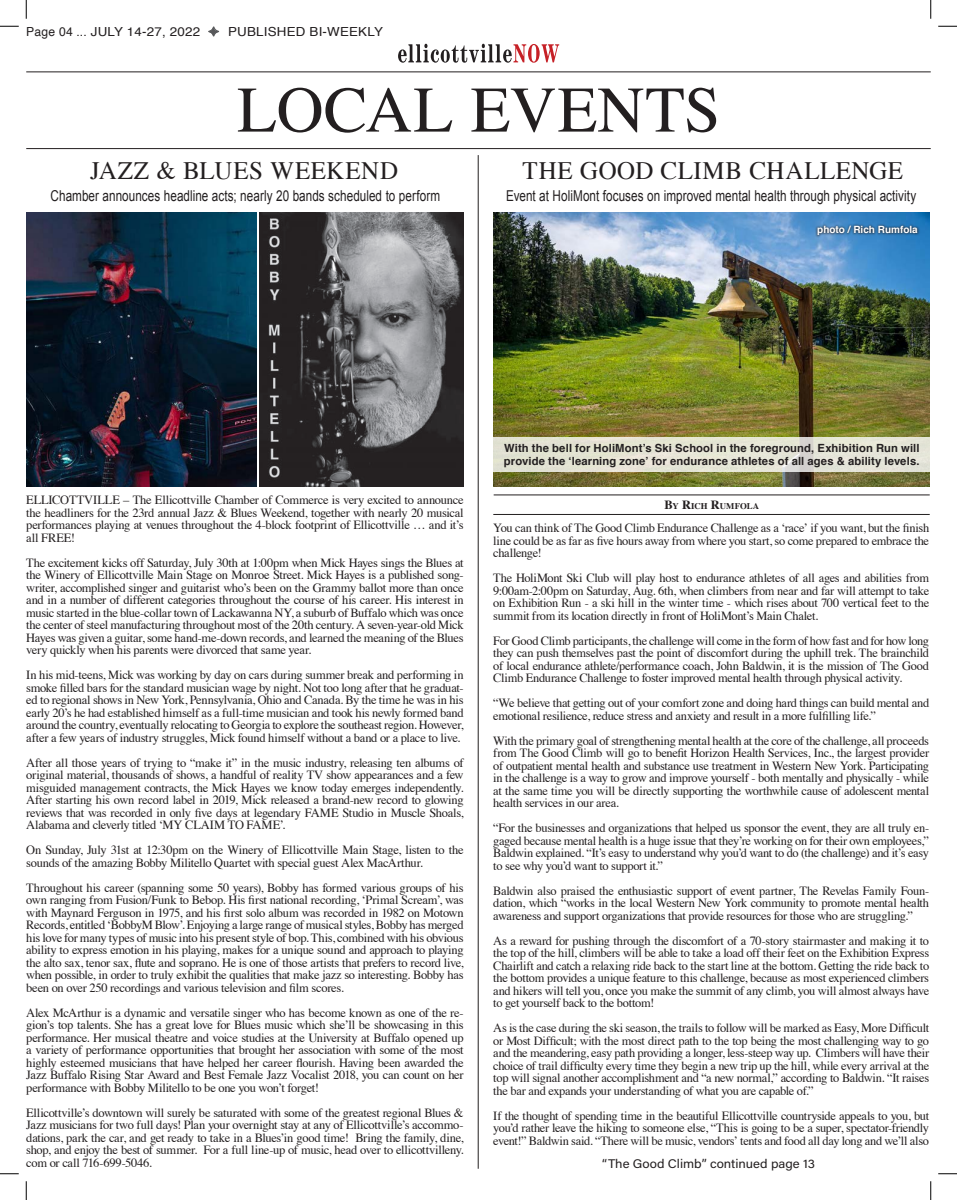
<style>
.page{position:relative;width:957px;height:1200px;background:#fff}
.page>*{position:absolute;margin:0;border:0;box-sizing:border-box;transform-origin:0 0}
.t1{font:65px "Times";color:#231f20}
.t2{font:25px "Times";letter-spacing:.02em;color:#231f20}
.t3{font:15px "Arial";letter-spacing:.005em;color:#231f20;scale:.78 1}
.t4{font:12.5px/12.5px "Times";letter-spacing:-.025em;color:#231f20;text-align:justify}
.t5{font:12.5px "Acumin Pro";color:#231f20;scale:1.05 1}
.t6{font:12.5px "Helvetica";letter-spacing:.015em;color:#231f20}
.t7{font:12.5px "Helvetica";letter-spacing:.015em;color:#231f20;scale:1.07 1}
.t8{font:700 11.25px/12.5px "Helvetica";letter-spacing:.01em;color:#231f20}
.t9{font:700 10px "Helvetica";color:#fff}
.t10{font:700 8.75px "Times";letter-spacing:.005em;color:#231f20}
.s1{font-size:12.5px}
</style>
<div class="page">
<svg style="left:398px;top:44px;width:161px;height:19px"></svg>
<hr style="left:26px;top:72px;width:905px;height:1px;background:#231f20">
<hr style="left:26px;top:148px;width:905px;height:1px;background:#231f20">
<hr style="left:478px;top:155px;width:1px;height:1014px;background:#231f20">
<img style="left:493px;top:213px;width:437px;height:273px">
<hr style="left:494px;top:495px;width:436px;height:1px;background:#231f20">
<hr style="left:493px;top:514px;width:437px;height:1px;background:#231f20">
<img style="left:26px;top:213px;width:230px;height:273px">
<img style="left:260px;top:213px;width:204px;height:273px">
<div style="left:815px;top:223px;width:105px;height:15px;background:#231f20;opacity:.75"></div>
<div style="left:494px;top:437px;width:436px;height:35px;background:#e5e4d5"></div>
<svg style="left:0;top:25px;width:19px;height:2px"></svg>
<svg style="left:938px;top:25px;width:19px;height:2px"></svg>
<svg style="left:0;top:1173px;width:19px;height:2px"></svg>
<svg style="left:938px;top:1173px;width:19px;height:2px"></svg>
<svg style="left:25px;top:0;width:2px;height:19px"></svg>
<svg style="left:25px;top:1181px;width:2px;height:19px"></svg>
<svg style="left:930px;top:0;width:2px;height:19px"></svg>
<svg style="left:930px;top:1181px;width:2px;height:19px"></svg>
<p class="t6" style="left:26px;top:22px;width:175px">Page 04 ... JULY 14-27, 2022</p>
<p class="t7" style="left:228px;top:22px;width:146px">PUBLISHED BI-WEEKLY</p>
<p class="t1" style="left:237px;top:49px;width:485px">LOCAL EVENTS</p>
<p class="t2" style="left:90px;top:147px;width:310px">JAZZ &amp; BLUES WEEKEND</p>
<p class="t2" style="left:523px;top:147px;width:382px">THE GOOD CLIMB CHALLENGE</p>
<p class="t3" style="left:51px;top:186px;width:501px">Chamber announces headline acts; nearly 20 bands scheduled to perform</p>
<p class="t3" style="left:506px;top:186px;width:527px">Event at HoliMont focuses on improved mental health through physical activity</p>
<p class="t9" style="left:817px;top:222px;width:102px">photo / Rich Rumfola</p>
<p class="t4" style="left:26px;top:492px;width:439px">ELLICOTTVILLE – The Ellicottville Chamber of Commerce is very excited to announce the headliners for the 23rd annual Jazz &amp; Blues Weekend, together with nearly 20 musical performances playing at venues throughout the 4-block footprint of Ellicottville … and it’s all FREE!</p>
<p class="t4" style="left:26px;top:555px;width:439px">The excitement kicks off Saturday, July 30th at 1:00pm when Mick Hayes sings the Blues at the Winery of Ellicottville Main Stage on Monroe Street. Mick Hayes is a published song&shy;writer, accomplished singer and guitarist who’s been on the Grammy ballot more than once and in a number of different categories throughout the course of his career. His interest in music started in the blue-collar town of Lackawanna NY, a suburb of Buffalo which was once the center of steel manufacturing throughout most of the 20th century. A seven-year-old Mick Hayes was given a guitar, some hand-me-down records, and learned the meaning of the Blues very quickly when his parents were divorced that same year.</p>
<p class="t4" style="left:26px;top:667px;width:439px">In his mid-teens, Mick was working by day on cars during summer break and performing in smoke filled bars for the standard musician wage by night. Not too long after that he graduat&shy;ed to regional shows in New York, Pennsylvania, Ohio and Canada. By the time he was in his early 20’s he had established himself as a full-time musician and took his newly formed band around the country, eventually relocating to Georgia to explore the southeast region. However, after a few years of industry struggles, Mick found himself without a band or a place to live.</p>
<p class="t4" style="left:26px;top:755px;width:439px">After all those years of trying to “make it” in the music industry, releasing ten albums of original material, thousands of shows, a handful of reality TV show appearances and a few misguided management contracts, the Mick Hayes we know today emerges independently.<br>After starting his own record label in 2019, Mick released a brand-new record to glowing reviews that was recorded in only five days at legendary FAME Studio in Muscle Shoals, Alabama and cleverly titled ‘MY CLAIM TO FAME’.</p>
<p class="t4" style="left:26px;top:842px;width:439px">On Sunday, July 31st at 12:30pm on the Winery of Ellicottville Main Stage, listen to the sounds of the amazing Bobby Militello Quartet with special guest Alex MacArthur.</p>
<p class="t4" style="left:26px;top:880px;width:439px">Throughout his career (spanning some 50 years), Bobby has formed various groups of his own ranging from Fusion/Funk to Bebop. His first national recording, ‘Primal Scream’, was with Maynard Ferguson in 1975, and his first solo album was recorded in 1982 on Motown Records, entitled ‘BobbyM Blow’. Enjoying a large range of musical styles, Bobby has merged his love for many types of music into his present style of bop. This, combined with his obvious ability to express emotion in his playing, makes for a unique sound and approach to playing the alto sax, tenor sax, flute and soprano. He is one of those artists that prefers to record live, when possible, in order to truly exhibit the qualities that make jazz so interesting. Bobby has been on over 250 recordings and various television and film scores.</p>
<p class="t4" style="left:26px;top:1005px;width:439px">Alex McArthur is a dynamic and versatile singer who has become known as one of the re&shy;gion’s top talents. She has a great love for Blues music which she’ll be showcasing in this performance. Her musical theatre and voice studies at the University at Buffalo opened up a variety of performance opportunities that brought her association with some of the most highly esteemed musicians that have helped her career flourish. Having been awarded the Jazz Buffalo Rising Star Award and Best Female Jazz Vocalist 2018, you can count on her performance with Bobby Militello to be one you won’t forget!</p>
<p class="t4" style="left:26px;top:1105px;width:439px">Ellicottville’s downtown will surely be saturated with some of the greatest regional Blues &amp; Jazz musicians for two full days! Plan your overnight stay at any of Ellicottville’s accommo&shy;dations, park the car, and get ready to take in a Blues’in good time! Bring the family, dine, shop, and enjoy the best of summer. For a full line-up of music, head over to ellicottvilleny. com or call 716-699-5046.</p>
<p class="t8" style="left:504px;top:442px;width:417px">With the bell for HoliMont’s Ski School in the foreground, Exhibition Run will provide the ‘learning zone’ for endurance athletes of all ages &amp; ability levels.</p>
<p class="t10" style="left:664px;top:498px;width:96px"><span class="s1">B</span>Y <span class="s1">R</span>ICH <span class="s1">R</span>UMFOLA</p>
<p class="t4" style="left:493px;top:521px;width:437px">You can think of The Good Climb Endurance Challenge as a ‘race’ if you want, but the finish line could be as far as five hours away from where you start, so come prepared to embrace the challenge!</p>
<p class="t4" style="left:493px;top:571px;width:437px">The HoliMont Ski Club will play host to endurance athletes of all ages and abilities from 9:00am-2:00pm on Saturday, Aug. 6th, when climbers from near and far will attempt to take on Exhibition Run - a ski hill in the winter time - which rises about 700 vertical feet to the summit from its location directly in front of HoliMont’s Main Chalet.</p>
<p class="t4" style="left:493px;top:633px;width:437px">For Good Climb participants, the challenge will come in the form of how fast and for how long they can push themselves past the point of discomfort during the uphill trek. The brainchild of local endurance athlete/performance coach, John Baldwin, it is the mission of The Good Climb Endurance Challenge to foster improved mental health through physical activity.</p>
<p class="t4" style="left:493px;top:696px;width:437px">“We believe that getting out of your comfort zone and doing hard things can build mental and emotional resilience, reduce stress and anxiety and result in a more fulfilling life.”</p>
<p class="t4" style="left:493px;top:733px;width:437px">With the primary goal of strengthening mental health at the core of the challenge, all proceeds from The Good Climb will go to benefit Horizon Health Services, Inc., the largest provider of outpatient mental health and substance use treatment in Western New York. Participating in the challenge is a way to grow and improve yourself - both mentally and physically - while at the same time you will be directly supporting the worthwhile cause of adolescent mental health services in our area.</p>
<p class="t4" style="left:493px;top:821px;width:437px">“For the businesses and organizations that helped us sponsor the event, they are all truly en&shy;gaged because mental health is a huge issue that they’re working on for their own employees,” Baldwin explained. “It’s easy to understand why you’d want to do (the challenge) and it’s easy to see why you’d want to support it.”</p>
<p class="t4" style="left:493px;top:883px;width:437px">Baldwin also praised the enthusiastic support of event partner, The Revelas Family Foun&shy;dation, which “works in the local Western New York community to promote mental health awareness and support organizations that provide resources for those who are struggling.”</p>
<p class="t4" style="left:493px;top:933px;width:437px">As a reward for pushing through the discomfort of a 70-story stairmaster and making it to the top of the hill, climbers will be able to take a load off their feet on the Exhibition Express Chairlift and catch a relaxing ride back to the start line at the bottom. Getting the ride back to the bottom provides a unique feature to this challenge, because as most experienced climbers and hikers will tell you, once you make the summit of any climb, you will almost always have to get yourself back to the bottom!</p>
<p class="t4" style="left:493px;top:1021px;width:437px">As is the case during the ski season, the trails to follow will be marked as Easy, More Difficult or Most Difficult; with the most direct path to the top being the most challenging way to go and the meandering, easy path providing a longer, less-steep way up. Climbers will have their choice of trail difficulty every time they begin a new trip up the hill, while every arrival at the top will signal another accomplishment and “a new normal,” according to Baldwin. “It raises the bar and expands your understanding of what you are capable of.”</p>
<p class="t4" style="left:493px;top:1108px;width:437px">If the thought of spending time in the beautiful Ellicottville countryside appeals to you, but you’d rather leave the hiking to someone else, “This is going to be a super, spectator-friendly event!” Baldwin said. “There will be music, vendors’ tents and food all day long and we’ll also</p>
<p class="t5" style="left:602px;top:1155px;width:204px">“The Good Climb” continued page 13</p>
</div>
